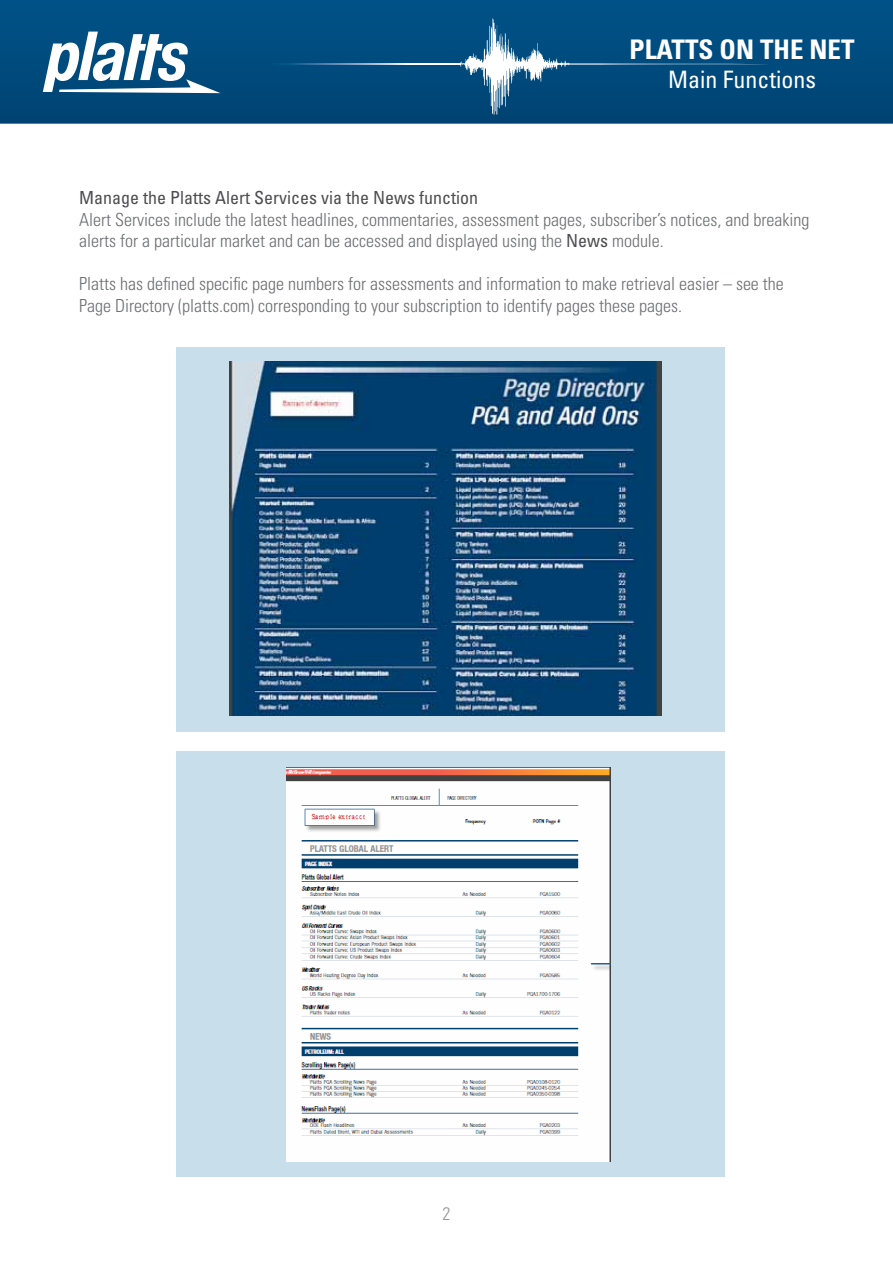
<style>
.page{position:relative;width:893px;height:1263px;background:#fff}
.page>*{position:absolute;margin:0;border:0;box-sizing:border-box;transform-origin:0 0}
.t1{font:700 condensed 27px "Univers";color:#fff}
.t2{font:condensed 24px "Univers";color:#fff}
.t3{font:300 condensed 18px/21.6px "Univers";color:#6d6e71}
.t4{font:condensed 18px "Univers";color:#4d4d4f}
.t5{font:300 condensed 18px "Univers";color:#939598}
.s1{font-weight:400;color:#4d4d4f}
</style>
<div class="page">
<svg style="left:0;top:0;width:893px;height:124px;background:#014b7e"></svg>
<img style="left:570px;top:64px;width:200px;height:1px">
<img style="left:268px;top:64px;width:176px;height:1px">
<svg style="left:444px;top:18px;width:126px;height:97px;background:#2f6b94"></svg>
<svg style="left:43px;top:32px;width:178px;height:61px"></svg>
<div style="left:176px;top:347px;width:549px;height:385px;background:#c8deea"></div>
<div style="left:176px;top:751px;width:549px;height:426px;background:#c8deea"></div>
<img style="left:229px;top:362px;width:433px;height:354px">
<img style="left:287px;top:767px;width:324px;height:395px">
<h1 class="t1" style="left:630px;top:33px;width:226px">PLATTS ON THE NET</h1>
<h2 class="t2" style="left:668px;top:64px;width:149px">Main Functions</h2>
<p class="t4" style="left:79px;top:186px;width:400px">Manage the Platts Alert Services via the News function</p>
<p class="t3" style="left:79px;top:208px;width:732px">Alert Services include the latest headlines, commentaries, assessment pages, subscriber’s notices, and breaking alerts for a particular market and can be accessed and displayed using the <span class="s1">News</span> module.</p>
<p class="t3" style="left:79px;top:273px;width:706px">Platts has defined specific page numbers for assessments and information to make retrieval easier – see the<br>Page Directory (platts.com) corresponding to your subscription to identify pages these pages.</p>
<p class="t5" style="left:442px;top:1203px;width:9px">2</p>
</div>
